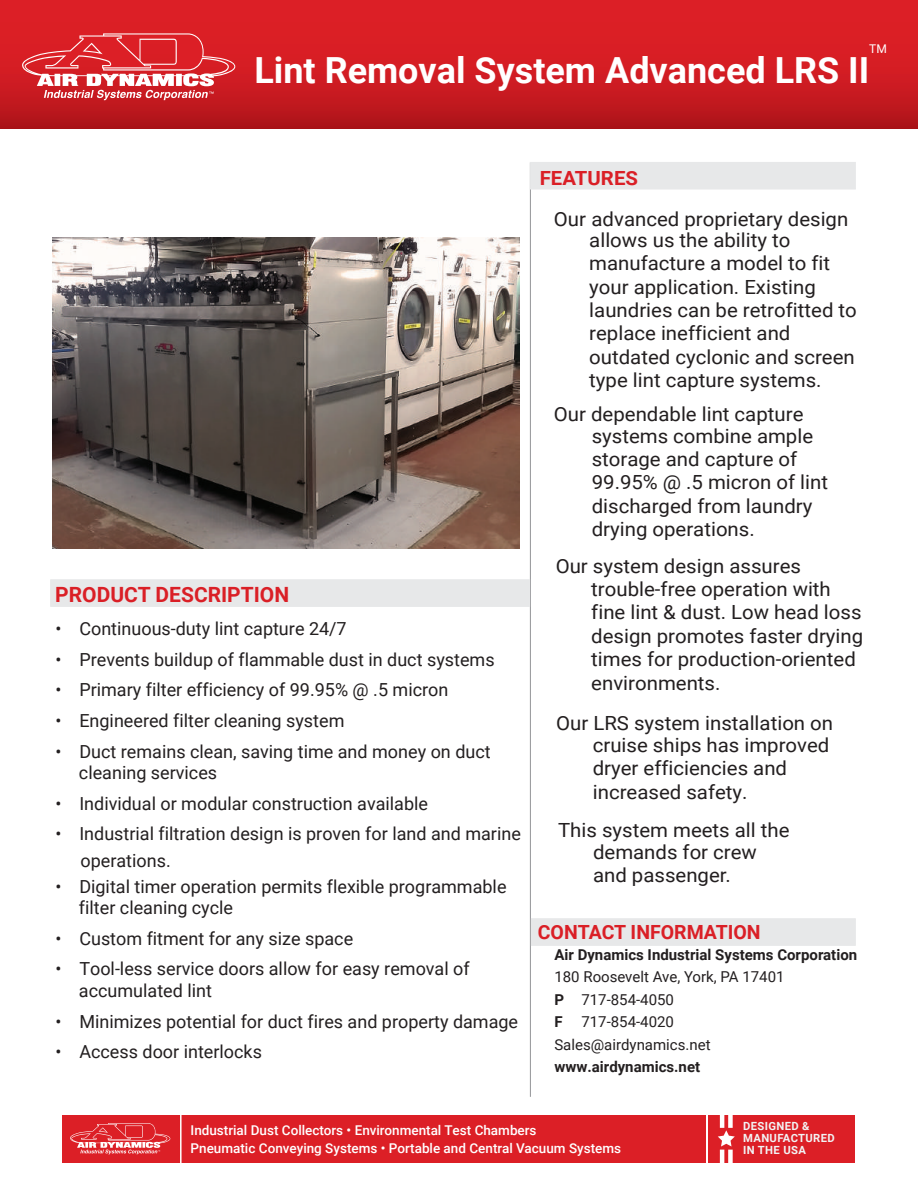
<style>
.page{position:relative;width:918px;height:1188px;background:#fff}
.page>*{position:absolute;margin:0;border:0;box-sizing:border-box;transform-origin:0 0}
.t1{font:700 36px "Roboto";color:#fff}
.t2{font:700 21px "Roboto";color:#da1f26}
.t3{font:19.5px/23.4px "Roboto";color:#231f20;scale:1.05 1}
.t4{font:700 19.5px "Roboto";color:#da1f26}
.t5{font:18px/21.6px "Roboto";color:#231f20}
.t6{font:15px/22.5px "Roboto";color:#231f20}
.t7{font:700 15px "Roboto";color:#231f20}
.t8{font:500 13.5px/18px "Roboto";color:#fff}
.t9{font:12px "Roboto";color:#fff}
.t10{font:700 11.25px/12px "Roboto";letter-spacing:.03em;color:#f2f3f4}
.s1{font-weight:700;color:#da1f26}
.s2{font-style:inherit}
.s3{font-weight:700}
</style>
<div class="page">
<div style="left:63px;top:1115px;width:643px;height:47px;background:#dc1f26"></div>
<div style="left:709px;top:1115px;width:146px;height:47px;background:#dc1f26"></div>
<hr style="left:180px;top:1113px;width:2px;height:52px;background:#fff">
<svg style="left:718px;top:1130px;width:17px;height:17px"></svg>
<hr style="left:720px;top:1150px;width:4px;height:14px;background:#fff">
<div style="left:728px;top:1150px;width:5px;height:14px;background:#fff"></div>
<hr style="left:720px;top:1113px;width:4px;height:15px;background:#fff">
<div style="left:728px;top:1113px;width:5px;height:15px;background:#fff"></div>
<svg style="left:70px;top:1123px;width:100px;height:31px"></svg>
<hr style="left:530px;top:162px;width:1px;height:935px;background:#939598">
<div style="left:50px;top:579px;width:480px;height:28px;background:#e7e8e9"></div>
<div style="left:530px;top:162px;width:326px;height:27px;background:#e7e8e9"></div>
<div style="left:531px;top:918px;width:325px;height:28px;background:#e7e8e9"></div>
<img style="left:52px;top:237px;width:467px;height:312px">
<div style="left:0;top:0;width:918px;height:128px;background:linear-gradient(to bottom,#e62228,#b8161c)"></div>
<svg style="left:22px;top:33px;width:213px;height:67px;background:#dd4e53"></svg>
<p class="t9" style="left:869px;top:40px;width:19px">TM</p>
<h1 class="t1" style="left:254px;top:45px;width:616px">Lint Removal System Advanced LRS II</h1>
<p class="t2" style="left:55px;top:579px;width:235px">PRODUCT DESCRIPTION</p>
<p class="t5" style="left:55px;top:617px;width:293px">• Continuous-duty lint capture 24/7</p>
<p class="t5" style="left:55px;top:648px;width:441px">• Prevents buildup of flammable dust in duct systems</p>
<p class="t5" style="left:55px;top:679px;width:394px">• Primary filter efficiency of 99.95% @ .5 micron</p>
<p class="t5" style="left:55px;top:709px;width:290px">• Engineered filter cleaning system</p>
<p class="t5" style="left:55px;top:740px;width:437px">• Duct remains clean, saving time and money on duct</p>
<p class="t5" style="left:79px;top:761px;width:140px">cleaning services</p>
<p class="t5" style="left:55px;top:792px;width:374px">• Individual or modular construction available</p>
<p class="t5" style="left:55px;top:823px;width:467px">• Industrial filtration design is proven for land and marine</p>
<p class="t5" style="left:80px;top:849px;width:92px">operations.</p>
<p class="t5" style="left:79px;top:875px;width:429px;text-indent:-24px">• Digital timer operation permits flexible programmable filter cleaning cycle</p>
<p class="t5" style="left:55px;top:927px;width:299px">• Custom fitment for any size space</p>
<p class="t5" style="left:79px;top:958px;width:392px;text-indent:-24px">• Tool-less service doors allow for easy removal of accumulated lint</p>
<p class="t5" style="left:55px;top:1010px;width:464px">• Minimizes potential for duct fires and property damage</p>
<p class="t5" style="left:55px;top:1040px;width:208px">• Access door interlocks</p>
<p class="t3" style="left:554px;top:156px;width:282px;line-height:41.5px;text-indent:-14px"><span class="s1">FEATURES<br></span><span class="s2">Our</span> advanced proprietary design</p>
<p class="t3" style="left:589px;top:227px;width:256px">allows us the ability to manufacture a model to fit your application. Existing laundries can be retrofitted to replace inefficient and outdated cyclonic and screen type lint capture systems.</p>
<p class="t3" style="left:592px;top:403px;width:212px;line-height:21.3px;text-indent:-38px">Our dependable lint capture systems combine ample</p>
<p class="t3" style="left:592px;top:447px;width:227px">storage and capture of<br>99.95% @ .5 micron of lint discharged from laundry drying operations.</p>
<p class="t3" style="left:591px;top:553px;width:260px;text-indent:-36px">Our system design assures trouble-free operation with fine lint &amp; dust. Low head loss design promotes faster drying times for production-oriented environments.</p>
<p class="t3" style="left:556px;top:712px;width:265px;line-height:21.5px;text-align:right">Our LRS system installation on cruise ships has improved</p>
<p class="t3" style="left:593px;top:756px;width:187px">dryer efficiencies and increased safety.</p>
<p class="t3" style="left:558px;top:819px;width:222px;line-height:21.6px;text-align:center">This system meets all the demands for crew</p>
<p class="t3" style="left:593px;top:863px;width:133px">and passenger.</p>
<p class="t4" style="left:538px;top:919px;width:224px">CONTACT INFORMATION</p>
<p class="t7" style="left:554px;top:944px;width:304px">Air Dynamics Industrial Systems Corporation</p>
<p class="t6" style="left:554px;top:965px;width:232px">180 Roosevelt Ave, York, PA 17401<br><span class="s3">P</span> 717-854-4050<br><span class="s3">F</span></p>
<p class="t6" style="left:554px;top:1010px;width:158px;text-indent:27px">717-854-4020<br>Sales@airdynamics.net <span class="s3">www.</span><span class="s3">a</span><span class="s3">ir</span><span class="s3">d</span><span class="s3">ynamics.net</span></p>
<p class="t8" style="left:191px;top:1120px;width:432px">Industrial Dust Collectors • Environmental Test Chambers<br>Pneumatic Conveying Systems • Portable and Central Vacuum Systems</p>
<p class="t10" style="left:743px;top:1120px;width:93px">DESIGNED &amp;<br>MANUFACTURED<br>IN THE USA</p>
</div>
